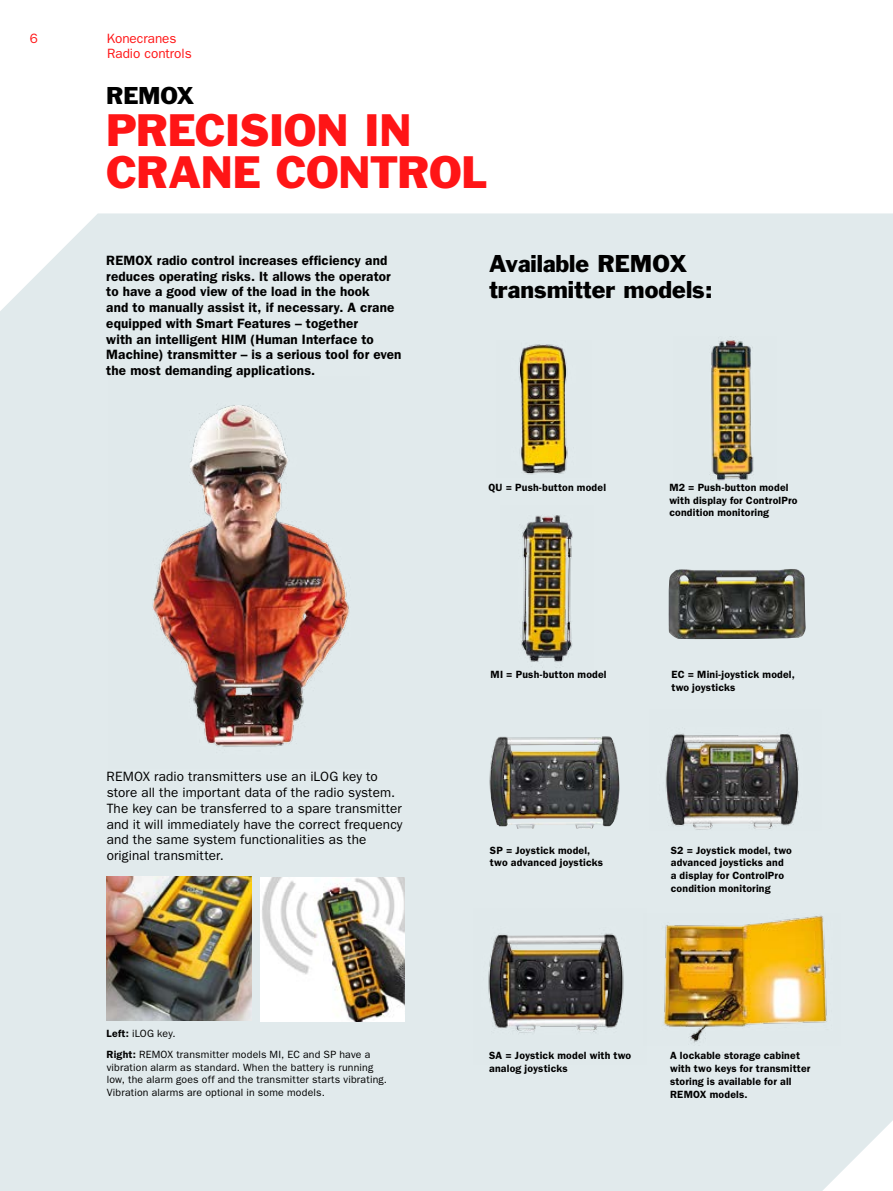
<style>
.page{position:relative;width:893px;height:1191px;background:#fff}
.page>*{position:absolute;margin:0;border:0;box-sizing:border-box;transform-origin:0 0}
.t1{font:42px/42px "Franklin Gothic Std";letter-spacing:-.02em;color:#ff1516}
.t2{font:22.5px/25.5px "Franklin Gothic Std";color:#000}
.t3{font:600 13.5px/15.8px "ITC Franklin Gothic Std";letter-spacing:.01em;color:#000}
.t4{font:13.5px/15.8px "ITC Franklin Gothic Std";letter-spacing:.01em;color:#000}
.t5{font:13.5px/15px "ITC Franklin Gothic Std";color:#ff1516}
.t6{font:600 10.5px/12.8px "ITC Franklin Gothic Std";letter-spacing:.015em;color:#000}
.t7{font:10.5px/12.8px "ITC Franklin Gothic Std";letter-spacing:.02em;color:#000}
.s1{font-weight:600}
</style>
<div class="page">
<div style="left:0;top:213px;width:893px;height:978px;background:#e1eaec"></div>
<img style="left:106px;top:876px;width:145px;height:145px">
<img style="left:261px;top:877px;width:143px;height:144px">
<img style="left:668px;top:568px;width:138px;height:71px">
<img style="left:487px;top:736px;width:135px;height:93px">
<img style="left:501px;top:506px;width:92px;height:166px">
<img style="left:496px;top:340px;width:96px;height:137px">
<img style="left:649px;top:710px;width:172px;height:120px">
<img style="left:473px;top:908px;width:174px;height:156px">
<img style="left:673px;top:336px;width:103px;height:144px">
<img style="left:644px;top:914px;width:197px;height:131px">
<img style="left:109px;top:376px;width:261px;height:392px">
<p class="t5" style="left:30px;top:31px;width:10px">6</p>
<p class="t5" style="left:107px;top:31px;width:86px">Konecranes<br>Radio controls</p>
<h2 class="t2" style="left:106px;top:82px;width:90px">REMOX</h2>
<h1 class="t1" style="left:106px;top:109px;width:382px">PRECISION IN<br>CRANE CONTROL</h1>
<p class="t3" style="left:106px;top:252px;width:297px">REMOX radio control increases efficiency and reduces operating risks. It allows the operator to have a good view of the load in the hook<br>and to manually assist it, if necessary. A crane equipped with Smart Features – together<br>with an intelligent HIM (Human Interface to Machine) transmitter – is a serious tool for even the most demanding applications.</p>
<p class="t4" style="left:107px;top:769px;width:298px">REMOX radio transmitters use an iLOG key to store all the important data of the radio system.<br>The key can be transferred to a spare transmitter and it will immediately have the correct frequency and the same system functionalities as the original transmitter.</p>
<p class="t7" style="left:107px;top:1022px;width:265px;line-height:21.3px"><span class="s1">Left:</span> iLO G key.<br><span class="s1">Right:</span> REMOX transmitter models MI , EC and SP have a</p>
<p class="t7" style="left:107px;top:1060px;width:282px">vibration alarm as standard. When the battery is running low, the alarm goes off and the transmitter starts vibrating.<br>Vibration alarms are optional in some models.</p>
<h2 class="t2" style="left:489px;top:251px;width:225px">AVAILABLE RE MOX<br>TRANSMITTER MODELS:</h2>
<p class="t6" style="left:488px;top:481px;width:119px">QU = Push-button model</p>
<p class="t6" style="left:490px;top:668px;width:118px">MI = Push-button model</p>
<p class="t6" style="left:669px;top:481px;width:130px">M2 = Push-button model with display for ControlPro condition monitoring</p>
<p class="t6" style="left:671px;top:668px;width:125px">EC = Mini-joystick model, two joysticks</p>
<p class="t6" style="left:490px;top:843px;width:115px">SP = Joystick model, two advanced joysticks</p>
<p class="t6" style="left:671px;top:843px;width:123px">S2 = Joystick model, two advanced joysticks and a display for ControlPro condition monitoring</p>
<p class="t6" style="left:489px;top:1049px;width:144px">SA = Joystick model with two analog joysticks</p>
<p class="t6" style="left:670px;top:1049px;width:142px">A lockable storage cabinet with two keys for transmitter storing is available for all<br>REMOX models.</p>
</div>
